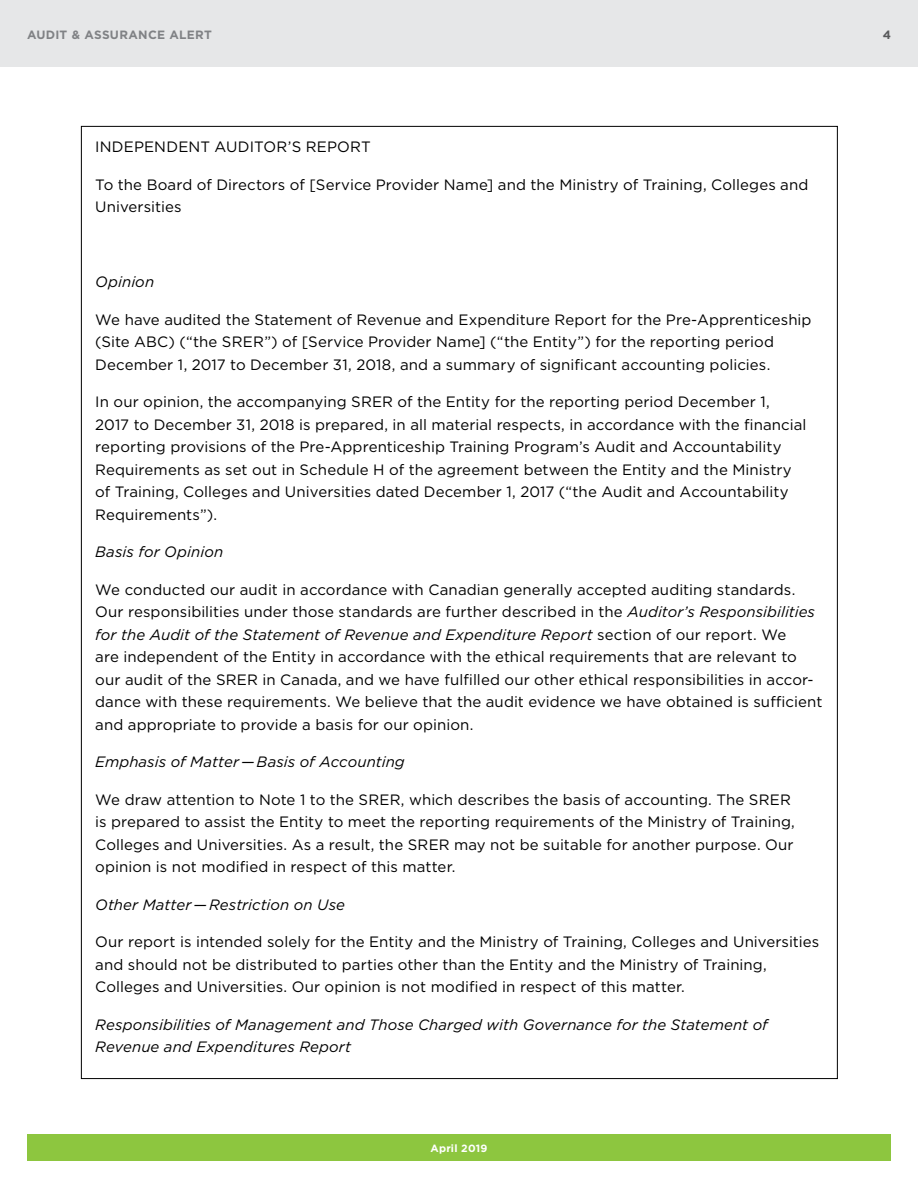
<style>
.page{position:relative;width:918px;height:1188px;background:#fff}
.page>*{position:absolute;margin:0;border:0;box-sizing:border-box;transform-origin:0 0}
.t1{font:15px/22.5px "Gotham";letter-spacing:.005em;color:#000}
.t2{font:italic 15px/22.5px "Gotham";letter-spacing:.005em;color:#000}
.t3{font:700 12px "Gotham";letter-spacing:.02em;color:#808285}
.t4{font:700 12px "Gotham";color:#58595b}
.t5{font:700 10.5px "Gotham";letter-spacing:.025em;color:#fff}
.s1{font-style:italic}
</style>
<div class="page">
<div style="left:27px;top:1134px;width:864px;height:27px;background:#8dc63f"></div>
<div style="left:0;top:0;width:918px;height:68px;background:#e6e7e8"></div>
<p class="t3" style="left:27px;top:26px;width:186px">AUDIT &amp; ASSURANCE ALERT</p>
<p class="t4" style="left:883px;top:26px;width:10px">4</p>
<p class="t1" style="left:95px;top:135px;width:277px">INDEPENDENT AUDITOR’S REPORT</p>
<p class="t1" style="left:95px;top:173px;width:715px">To the Board of Directors of [Service Provider Name] and the Ministry of Training, Colleges and<br>Universities</p>
<p class="t2" style="left:95px;top:270px;width:60px">Opinion</p>
<p class="t1" style="left:95px;top:308px;width:718px">We have audited the Statement of Revenue and Expenditure Report for the Pre-Apprenticeship (Site ABC) (“the SRER”) of [Service Provider Name] (“the Entity”) for the reporting period<br>December 1, 2017 to December 31, 2018, and a summary of significant accounting policies.</p>
<p class="t1" style="left:95px;top:390px;width:713px">In our opinion, the accompanying SRER of the Entity for the reporting period December 1, 2017 to December 31, 2018 is prepared, in all material respects, in accordance with the financial reporting provisions of the Pre-Apprenticeship Training Program’s Audit and Accountability Requirements as set out in Schedule H of the agreement between the Entity and the Ministry of Training, Colleges and Universities dated December 1, 2017 (“the Audit and Accountability Requirements”).</p>
<p class="t2" style="left:95px;top:540px;width:129px">Basis for Opinion</p>
<p class="t1" style="left:95px;top:578px;width:729px">We conducted our audit in accordance with Canadian generally accepted auditing standards.<br>Our responsibilities under those standards are further described in the <span class="s1">Auditor’s Responsibilities for the Audit of the Statement of Revenue and Expenditure Report</span> section of our report. We<br>are independent of the Entity in accordance with the ethical requirements that are relevant to our audit of the SRER in Canada, and we have fulfilled our other ethical responsibilities in accor&shy;dance with these requirements. We believe that the audit evidence we have obtained is sufficient and appropriate to provide a basis for our opinion.</p>
<p class="t2" style="left:95px;top:750px;width:311px">Emphasis of Matter — Basis of Accounting</p>
<p class="t1" style="left:95px;top:788px;width:701px">We draw attention to Note 1 to the SRER, which describes the basis of accounting. The SRER is prepared to assist the Entity to meet the reporting requirements of the Ministry of Training, Colleges and Universities. As a result, the SRER may not be suitable for another purpose. Our opinion is not modified in respect of this matter.</p>
<p class="t2" style="left:95px;top:893px;width:251px">Other Matter — Restriction on Use</p>
<p class="t1" style="left:95px;top:930px;width:726px">Our report is intended solely for the Entity and the Ministry of Training, Colleges and Universities and should not be distributed to parties other than the Entity and the Ministry of Training,<br>Colleges and Universities. Our opinion is not modified in respect of this matter.</p>
<p class="t2" style="left:95px;top:1013px;width:674px">Responsibilities of Management and Those Charged with Governance for the Statement of<br>Revenue and Expenditures Report</p>
<p class="t5" style="left:431px;top:1141px;width:58px">April 2019</p>
</div>
